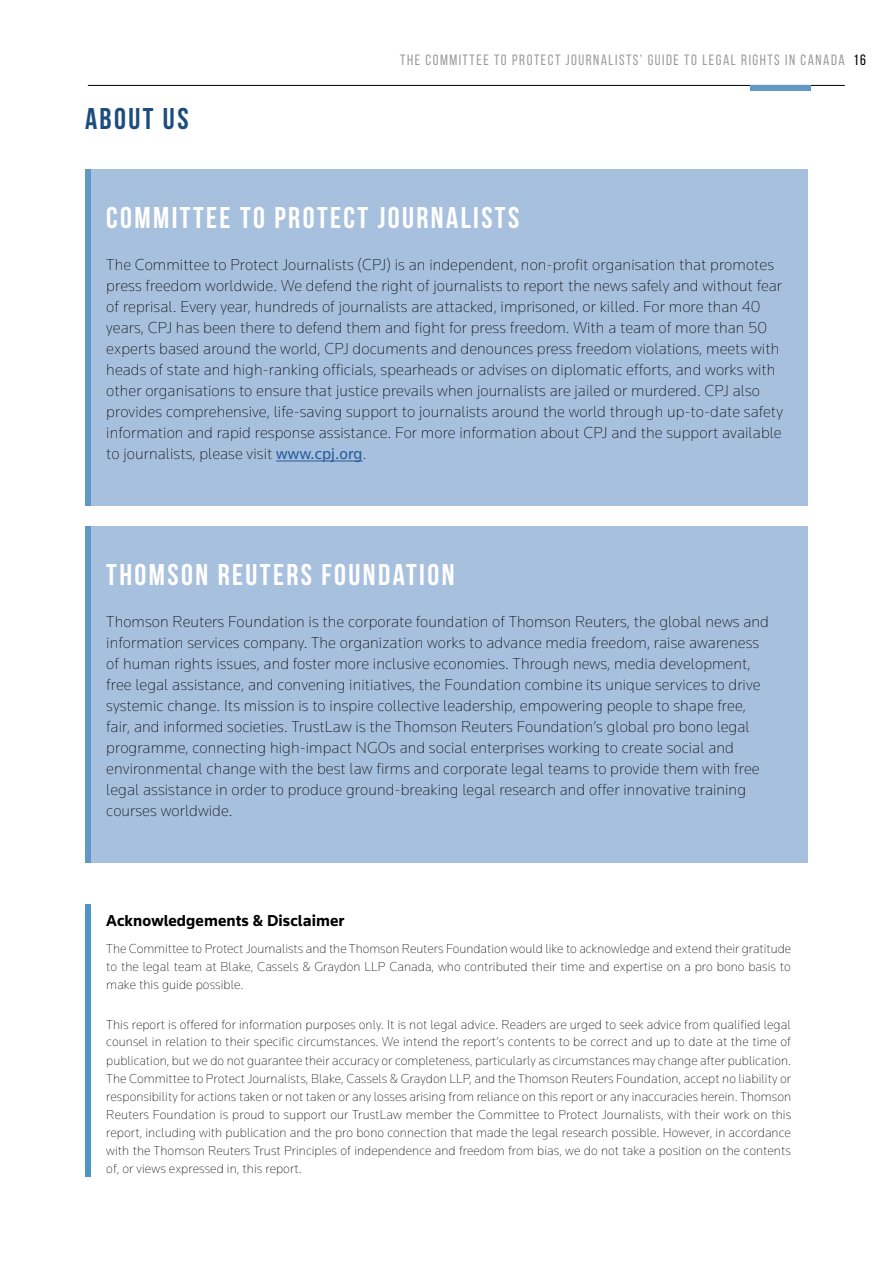
<style>
.page{position:relative;width:893px;height:1263px;background:#fff}
.page>*{position:absolute;margin:0;border:0;box-sizing:border-box;transform-origin:0 0}
.t1{font:700 30px "Bebas Neue";letter-spacing:.08em;color:#fff}
.t2{font:700 30px "Bebas Neue";letter-spacing:.08em;color:#1d4c7e}
.t3{font:200 16.5px/21px "Knowledge";letter-spacing:.005em;color:#000}
.t4{font:700 16.5px "Knowledge";letter-spacing:.005em;color:#000}
.t5{font:15px "Bebas Neue";letter-spacing:.1em;color:#9d9d9c}
.t6{font:200 13.5px/18px "Knowledge";letter-spacing:.005em;color:#000;text-align:justify}
.s1{color:#000}
.s2{font-weight:400;color:#275b9b}
</style>
<div class="page">
<hr style="left:88px;top:85px;width:757px;height:1px;background:#000">
<div style="left:750px;top:85px;width:61px;height:5px;background:#6099c5"></div>
<div style="left:85px;top:169px;width:723px;height:336px;background:#a7c0dd"></div>
<hr style="left:276px;top:461px;width:87px;height:1px;background:#275b9b">
<div style="left:85px;top:526px;width:723px;height:336px;background:#a7c0dd"></div>
<div style="left:85px;top:169px;width:5px;height:336px;background:#6099c5"></div>
<div style="left:85px;top:526px;width:5px;height:336px;background:#6099c5"></div>
<div style="left:85px;top:904px;width:5px;height:273px;background:#4d95c4"></div>
<h1 class="t2" style="left:85px;top:102px;width:105px">ABOUT US</h1>
<p class="t5" style="left:400px;top:52px;width:467px">THE COMMITTEE TO PROTECT JOURNALISTS’ GUIDE TO LEGAL RIGHTS IN CANADA <span class="s1">16</span></p>
<h1 class="t1" style="left:106px;top:201px;width:414px">COMMITTEE TO PROTECT JOURNALISTS</h1>
<p class="t3" style="left:106px;top:254px;width:678px">The Committee to Protect Journalists (CPJ) is an independent, non-profit organisation that promotes press freedom worldwide. We defend the right of journalists to report the news safely and without fear of reprisal. Every year, hundreds of journalists are attacked, imprisoned, or killed. For more than 40 years, CPJ has been there to defend them and fight for press freedom. With a team of more than 50 experts based around the world, CPJ documents and denounces press freedom violations, meets with heads of state and high-ranking officials, spearheads or advises on diplomatic efforts, and works with other organisations to ensure that justice prevails when journalists are jailed or murdered. CPJ also provides comprehensive, life-saving support to journalists around the world through up-to-date safety information and rapid response assistance. For more information about CPJ and the support available to journalists, please visit <span class="s2">www.cpj.org</span>.</p>
<h1 class="t1" style="left:106px;top:558px;width:350px">THOMSON REUTERS FOUNDATION</h1>
<p class="t3" style="left:106px;top:611px;width:664px">Thomson Reuters Foundation is the corporate foundation of Thomson Reuters, the global news and information services company. The organization works to advance media freedom, raise awareness of human rights issues, and foster more inclusive economies. Through news, media development, free legal assistance, and convening initiatives, the Foundation combine its unique services to drive systemic change. Its mission is to inspire collective leadership, empowering people to shape free, fair, and informed societies. TrustLaw is the Thomson Reuters Foundation’s global pro bono legal programme, connecting high-impact NGOs and social enterprises working to create social and environmental change with the best law firms and corporate legal teams to provide them with free legal assistance in order to produce ground-breaking legal research and offer innovative training courses worldwide.</p>
<p class="t4" style="left:106px;top:911px;width:240px">Acknowledgements &amp; Disclaimer</p>
<p class="t6" style="left:106px;top:940px;width:686px">The Committee to Protect Journalists and the Thomson Reuters Foundation would like to acknowledge and extend their gratitude to the legal team at Blake, Cassels &amp; Graydon LLP Canada, who contributed their time and expertise on a pro bono basis to make this guide possible.</p>
<p class="t6" style="left:106px;top:1015px;width:686px">This report is offered for information purposes only. It is not legal advice. Readers are urged to seek advice from qualified legal counsel in relation to their specific circumstances. We intend the report’s contents to be correct and up to date at the time of publication, but we do not guarantee their accuracy or completeness, particularly as circumstances may change after publication.<br>The Committee to Protect Journalists, Blake, Cassels &amp; Graydon LLP, and the Thomson Reuters Foundation, accept no liability or responsibility for actions taken or not taken or any losses arising from reliance on this report or any inaccuracies herein. Thomson Reuters Foundation is proud to support our TrustLaw member the Committee to Protect Journalists, with their work on this report, including with publication and the pro bono connection that made the legal research possible. However, in accordance with the Thomson Reuters Trust Principles of independence and freedom from bias, we do not take a position on the contents of, or views expressed in, this report.</p>
</div>
